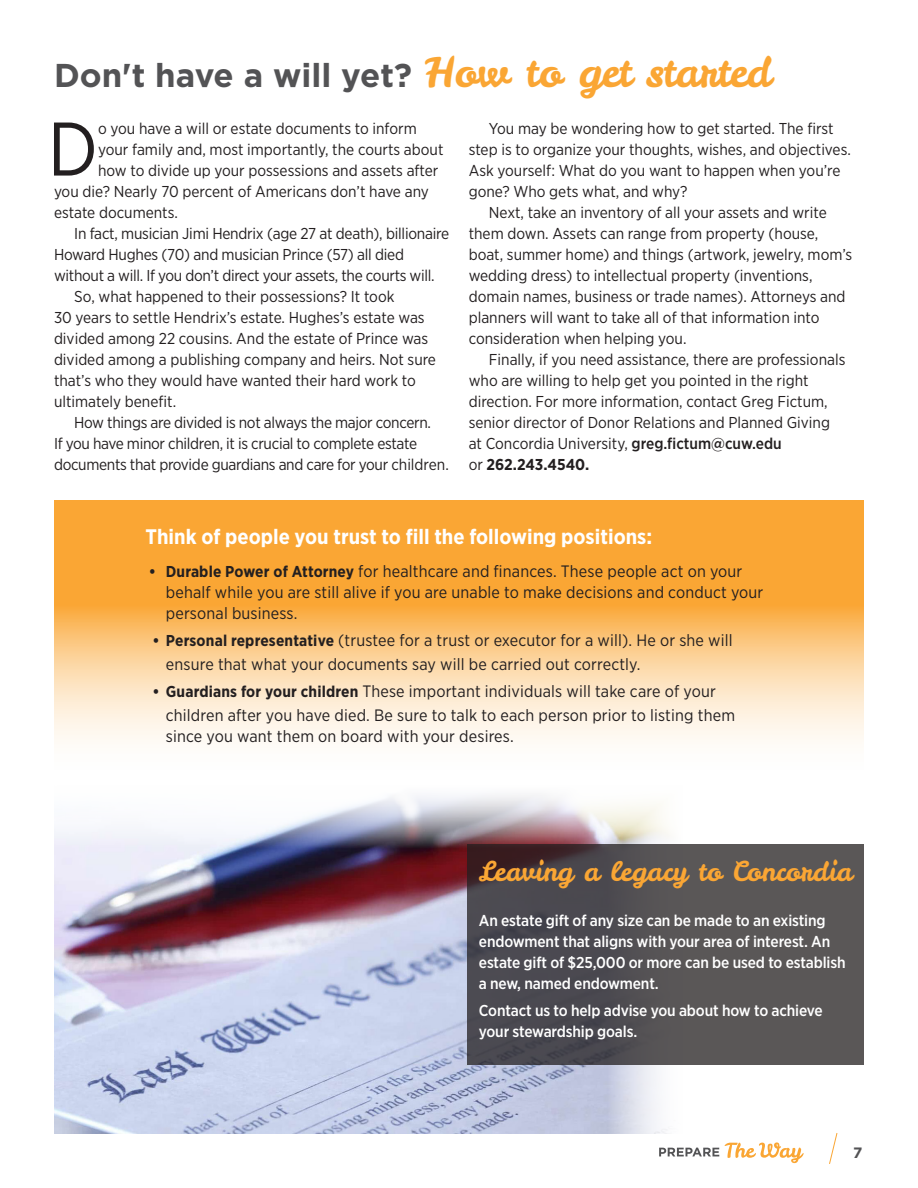
<style>
.page{position:relative;width:918px;height:1188px;background:#fff}
.page>*{position:absolute;margin:0;border:0;box-sizing:border-box;transform-origin:0 0}
.Tiny_Header{font:75.75px "Gotham Narrow";color:#231f20}
.Header_1{font:700 33px "Gotham";color:#535355}
.Body_Text_2-col{font:27px "Leckerli One";color:#faa634}
.Tiny_Header-2{font:700 21px "Gotham Narrow";color:#fff}
.t1{font:16.5px/21px "Gotham Narrow";letter-spacing:.01em;color:#231f20}
.Tiny_Header-3{font:15.75px/21px "Gotham Narrow";color:#231f20}
.Body_Text_2-col-2{font:500 15.75px/21px "Gotham Narrow";letter-spacing:-.01em;color:#fff}
.Tiny_Header-4{font:15.75px/21px "Gotham Narrow";letter-spacing:-.02em;color:#231f20}
.t2{font:700 15px "Gotham";color:#535355}
.s1{font-family:"Leckerli One";font-weight:400;font-size:42px;color:#faa634}
.s2{font-weight:500}
.s3{font-weight:700}
.s4{font-weight:700;font-size:15.75px}
</style>
<div class="page">
<img style="left:54px;top:795px;width:634px;height:339px">
<svg style="left:659px;top:1148px;width:60px;height:8px"></svg>
<svg style="left:725px;top:1142px;width:79px;height:21px"></svg>
<svg style="left:829px;top:1133px;width:9px;height:31px"></svg>
<svg style="left:54px;top:500px;width:810px;height:242px;background:#fbc275"></svg>
<svg style="left:467px;top:845px;width:396px;height:220px;background:#524f52"></svg>
<p class="Header_1" style="left:54px;top:53px;width:719px">Don't have a will yet? <span class="s1">How to get started</span></p>
<p class="Tiny_Header" style="left:48px;top:102px;width:52px">D</p>
<p class="Tiny_Header-3" style="left:98px;top:117px;width:320px">o you have a will or estate documents to inform</p>
<p class="Tiny_Header-3" style="left:98px;top:138px;width:347px">your family and, most importantly, the courts about</p>
<p class="Tiny_Header-3" style="left:98px;top:159px;width:342px">how to divide up your possessions and assets after</p>
<p class="Tiny_Header-3" style="left:54px;top:180px;width:376px">you die? Nearly 70 percent of Americans don’t have any</p>
<p class="Tiny_Header-3" style="left:54px;top:201px;width:126px">estate documents.</p>
<p class="Tiny_Header-3" style="left:54px;top:222px;width:397px;text-indent:20px">In fact, musician Jimi Hendrix (age 27 at death), billionaire<br>Howard Hughes (70) and musician Prince (57) all died without a will. If you don’t direct your assets, the courts will.</p>
<p class="Tiny_Header-3" style="left:54px;top:285px;width:384px;text-indent:20px">So, what happened to their possessions? It took<br>30 years to settle Hendrix’s estate. Hughes’s estate was divided among 22 cousins. And the estate of Prince was divided among a publishing company and heirs. Not sure that’s who they would have wanted their hard work to ultimately benefit.</p>
<p class="Tiny_Header-4" style="left:54px;top:411px;width:396px;text-indent:20px">How things are divided is not always the major concern.<br>If you have minor children, it is crucial to complete estate documents that provide guardians and care for your children.</p>
<p class="Tiny_Header-3" style="left:469px;top:118px;width:384px;text-indent:20px">You may be wondering how to get started. The first step is to organize your thoughts, wishes, and objectives.<br>Ask yourself: What do you want to happen when you’re gone? Who gets what, and why?</p>
<p class="Tiny_Header-3" style="left:469px;top:202px;width:385px;text-indent:20px">Next, take an inventory of all your assets and write them down. Assets can range from property (house, boat, summer home) and things (artwork, jewelry, mom’s wedding dress) to intellectual property (inventions, domain names, business or trade names). Attorneys and planners will want to take all of that information into consideration when helping you.</p>
<p class="Tiny_Header-3" style="left:469px;top:349px;width:378px;text-indent:20px">Finally, if you need assistance, there are professionals who are willing to help get you pointed in the right direction. For more information, contact Greg Fictum, senior director of Donor Relations and Planned Giving at Concordia University, <span class="s2">greg.fictum@cuw.edu<br></span>or <span class="s3">262.243.4540.</span></p>
<p class="Tiny_Header-2" style="left:146px;top:523px;width:508px">Think of people you trust to fill the following positions:</p>
<p class="t1" style="left:166px;top:560px;width:599px;text-indent:-17px"><span class="s4">• Durable Power of Attorney</span> for healthcare and finances. These people act on your behalf while you are still alive if you are unable to make decisions and conduct your personal business.</p>
<p class="t1" style="left:166px;top:628px;width:568px;line-height:24px;text-indent:-14px"><span class="s4">• Personal representative</span> (trustee for a trust or executor for a will). He or she will ensure that what your documents say will be carried out correctly.</p>
<p class="t1" style="left:166px;top:679px;width:571px;line-height:24px;text-indent:-14px"><span class="s4">• Guardians for your children</span> These important individuals will take care of your children after you have died. Be sure to talk to each person prior to listing them</p>
<p class="t1" style="left:166px;top:725px;width:350px">since you want them on board with your desires.</p>
<p class="Body_Text_2-col" style="left:479px;top:853px;width:375px">Leaving a legacy to Concordia</p>
<p class="Body_Text_2-col-2" style="left:479px;top:910px;width:368px">An estate gift of any size can be made to an existing endowment that aligns with your area of interest. An estate gift of $25,000 or more can be used to establish a new, named endowment.</p>
<p class="Body_Text_2-col-2" style="left:479px;top:1000px;width:345px">Contact us to help advise you about how to achieve your stewardship goals.</p>
<p class="t2" style="left:853px;top:1143px;width:11px">7</p>
</div>
